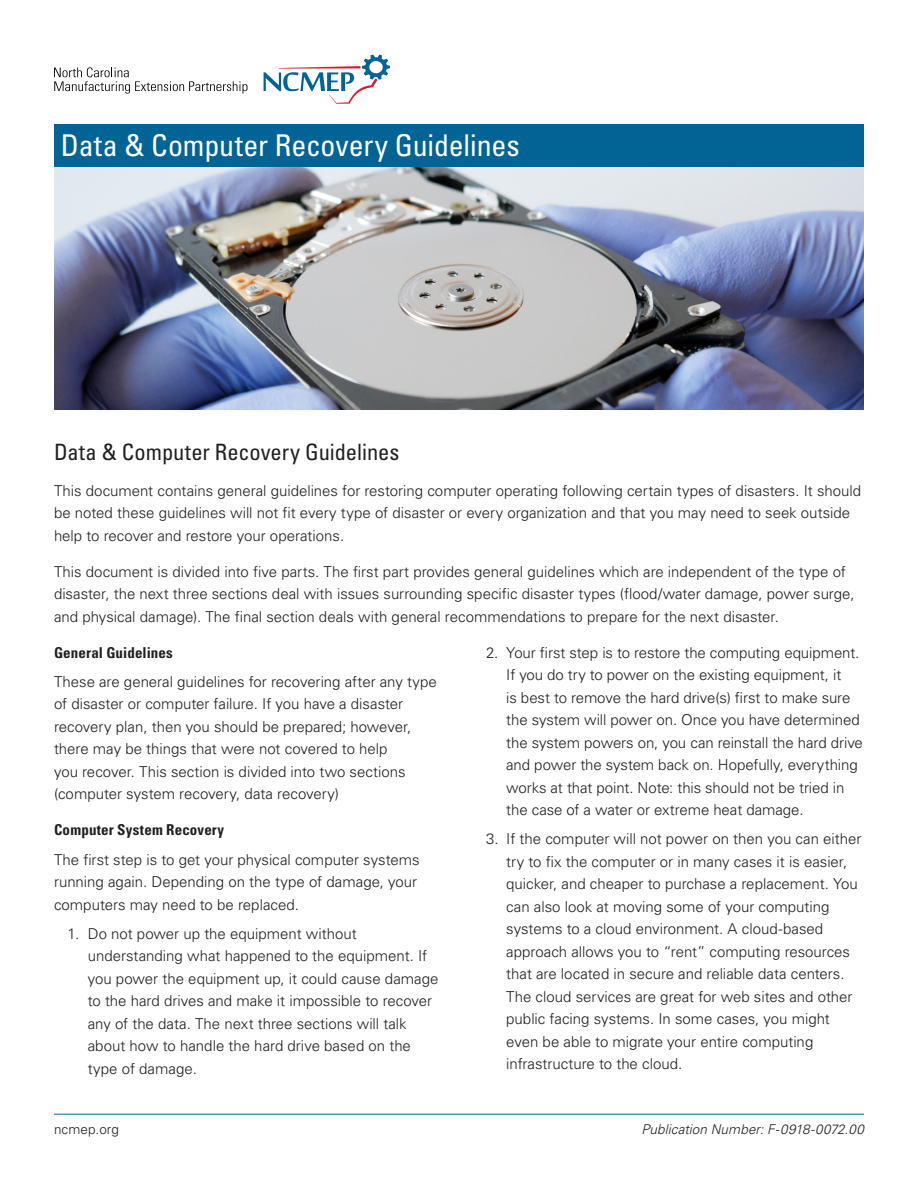
<style>
.page{position:relative;width:918px;height:1188px;background:#fff}
.page>*{position:absolute;margin:0;border:0;box-sizing:border-box;transform-origin:0 0}
.Title_Header{font:condensed 30px "Univers LT Std";letter-spacing:-.005em;color:#fff}
.Headline{font:condensed 22.5px "Univers LT Std";letter-spacing:-.005em;color:#231f20}
.Body{font:300 15px/22.5px "Univers LT Std";color:#231f20}
.Section_Heading{font:700 condensed 15px "Univers LT Std";letter-spacing:.01em;color:#231f20}
.Publication{font:italic 300 13.5px "Univers LT Std";letter-spacing:.005em;color:#231f20}
.Gutter_Footer_Text{font:300 13.5px "Univers LT Std";letter-spacing:.005em;color:#231f20}
</style>
<div class="page">
<img style="left:54px;top:167px;width:810px;height:243px">
<div style="left:54px;top:124px;width:810px;height:43px;background:#016495"></div>
<hr style="left:54px;top:1114px;width:810px;height:1px;background:#016495">
<svg style="left:264px;top:55px;width:126px;height:49px"></svg>
<svg style="left:54px;top:67px;width:193px;height:27px"></svg>
<p class="Title_Header" style="left:61px;top:126px;width:461px">Data &amp; Computer Recovery Guidelines</p>
<p class="Headline" style="left:54px;top:437px;width:347px">Data &amp; Computer Recovery Guidelines</p>
<p class="Body" style="left:54px;top:479px;width:809px">This document contains general guidelines for restoring computer operating following certain types of disasters. It should be noted these guidelines will not fit every type of disaster or every organization and that you may need to seek outside help to recover and restore your operations.</p>
<p class="Body" style="left:54px;top:560px;width:802px">This document is divided into five parts. The first part provides general guidelines which are independent of the type of disaster, the next three sections deal with issues surrounding specific disaster types (flood/water damage, power surge, and physical damage). The final section deals with general recommendations to prepare for the next disaster.</p>
<p class="Section_Heading" style="left:54px;top:643px;width:120px">General Guidelines</p>
<p class="Body" style="left:54px;top:670px;width:384px">These are general guidelines for recovering after any type of disaster or computer failure. If you have a disaster recovery plan, then you should be prepared; however, there may be things that were not covered to help<br>you recover. This section is divided into two sections (computer system recovery, data recovery)</p>
<p class="Section_Heading" style="left:54px;top:821px;width:172px">Computer System Recovery</p>
<p class="Body" style="left:54px;top:848px;width:367px">The first step is to get your physical computer systems running again. Depending on the type of damage, your computers may need to be replaced.</p>
<p class="Body" style="left:88px;top:922px;width:352px;text-indent:-20px">1. Do not power up the equipment without understanding what happened to the equipment. If you power the equipment up, it could cause damage to the hard drives and make it impossible to recover any of the data. The next three sections will talk about how to handle the hard drive based on the type of damage.</p>
<p class="Body" style="left:506px;top:641px;width:358px;text-indent:-20px">2. Your first step is to restore the computing equipment.<br>If you do try to power on the existing equipment, it<br>is best to remove the hard drive(s) first to make sure the system will power on. Once you have determined the system powers on, you can reinstall the hard drive and power the system back on. Hopefully, everything works at that point. Note: this should not be tried in the case of a water or extreme heat damage.</p>
<p class="Body" style="left:506px;top:828px;width:357px;text-indent:-20px">3. If the computer will not power on then you can either try to fix the computer or in many cases it is easier, quicker, and cheaper to purchase a replacement. You can also look at moving some of your computing systems to a cloud environment. A cloud-based approach allows you to “rent” computing resources that are located in secure and reliable data centers.<br>The cloud services are great for web sites and other public facing systems. In some cases, you might even be able to migrate your entire computing infrastructure to the cloud.</p>
<p class="Gutter_Footer_Text" style="left:54px;top:1121px;width:66px">ncmep.org</p>
<p class="Publication" style="left:641px;top:1121px;width:224px">Publication Number: F-0918-0072.00</p>
</div>
